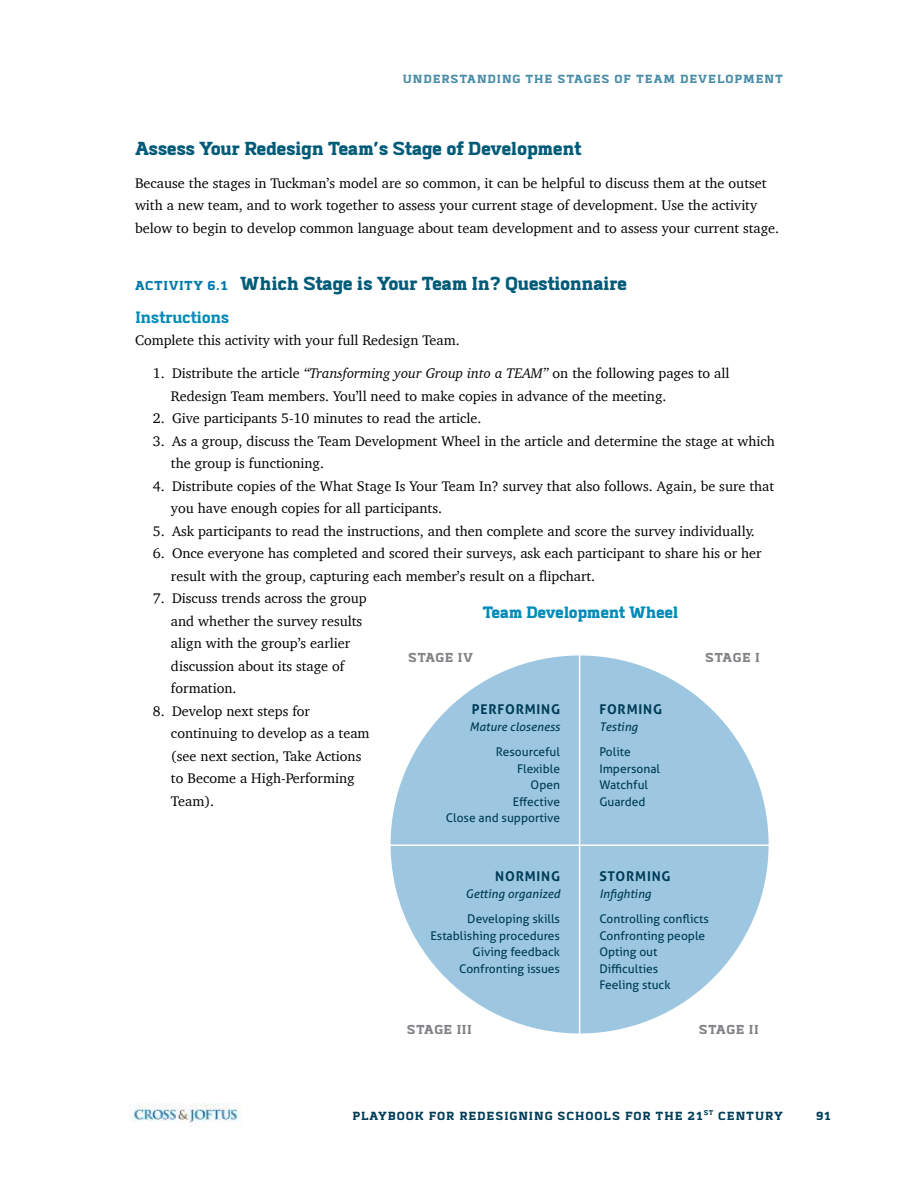
<style>
.page{position:relative;width:918px;height:1188px;background:#fff}
.page>*{position:absolute;margin:0;border:0;box-sizing:border-box;transform-origin:0 0}
.t1{font:900 24px "Abula Organic";letter-spacing:-.02em;color:#005b78}
.t2{font:900 21px "Abula Organic";letter-spacing:-.02em;color:#008bb9}
.t3{font:700 21px "Abula Organic";letter-spacing:-.02em;color:#008bb9}
.t4{font:900 16.5px "Abula Organic";letter-spacing:.03em;color:#808285}
.t5{font:900 15px "Abula Organic";letter-spacing:.06em;color:#003d58}
.t6{font:900 15px "Abula Organic";letter-spacing:.06em;color:#488ca7}
.t7{font:14.25px/22.5px "Charter";color:#000}
.t8{font:700 13.5px "Aller";letter-spacing:.06em;color:#003d58}
.t9{font:12px/16.5px "Aller";color:#003d58;text-align:right}
.t10{font:italic 12px "Aller";color:#003d58}
.s1{font-size:16.5px;color:#0078aa}
.s2{font-style:italic}
</style>
<div class="page">
<img style="left:130px;top:1104px;width:112px;height:19px">
<div style="left:391px;top:655px;width:378px;height:378px;background:#9dc7e0;border-radius:50%"></div>
<hr style="left:579px;top:645px;width:1px;height:406px;background:#fff">
<hr style="left:376px;top:845px;width:407px;height:1px;background:#fff">
<p class="t6" style="left:403px;top:71px;width:20px">Understanding</p>
<p class="t6" style="left:526px;top:71px;width:10px">the</p>
<p class="t6" style="left:557px;top:71px;width:19px">Stages</p>
<p class="t6" style="left:615px;top:71px;width:42px">of Team</p>
<p class="t6" style="left:680px;top:71px;width:39px">Development</p>
<h1 class="t1" style="left:135px;top:135px;width:448px">Assess Your Redesign Team’s Stage of Development</h1>
<p class="t7" style="left:135px;top:171px;width:646px">Because the stages in Tuckman’s model are so common, it can be helpful to discuss them at the outset with a new team, and to work together to assess your current stage of development. Use the activity below to begin to develop common language about team development and to assess your current stage.</p>
<h1 class="t1" style="left:135px;top:270px;width:494px"><span class="s1">ACTIVITY 6.1</span> Which Stage is Your Team In? Questionnaire</h1>
<h2 class="t3" style="left:135px;top:305px;width:96px">Instructions</h2>
<p class="t7" style="left:135px;top:329px;width:326px">Complete this activity with your full Redesign Team.</p>
<p class="t7" style="left:171px;top:362px;width:560px;text-indent:-18px">1. Distribute the article <span class="s2">“Transforming your Group into a TEAM”</span> on the following pages to all<br>Redesign Team members. You’ll need to make copies in advance of the meeting.</p>
<p class="t7" style="left:153px;top:407px;width:330px">2. Give participants 5-10 minutes to read the article.</p>
<p class="t7" style="left:171px;top:429px;width:605px;text-indent:-18px">3. As a group, discuss the Team Development Wheel in the article and determine the stage at which the group is functioning.</p>
<p class="t7" style="left:171px;top:474px;width:605px;text-indent:-18px">4. Distribute copies of the What Stage Is Your Team In? survey that also follows. Again, be sure that you have enough copies for all participants.</p>
<p class="t7" style="left:153px;top:519px;width:603px">5. Ask participants to read the instructions, and then complete and score the survey individually.</p>
<p class="t7" style="left:171px;top:542px;width:592px;text-indent:-18px">6. Once everyone has completed and scored their surveys, ask each participant to share his or her result with the group, capturing each member’s result on a flipchart.</p>
<p class="t7" style="left:171px;top:587px;width:197px;text-indent:-18px">7. Discuss trends across the group and whether the survey results align with the group’s earlier discussion about its stage of formation.</p>
<p class="t7" style="left:171px;top:699px;width:200px;text-indent:-18px">8. Develop next steps for continuing to develop as a team (see next section, Take Actions to Become a High-Performing<br>Team).</p>
<p class="t8" style="left:472px;top:701px;width:90px">PERFORMING</p>
<h2 class="t2" style="left:482px;top:601px;width:198px">Team Development Wheel</h2>
<p class="t4" style="left:408px;top:649px;width:66px">STAGE IV</p>
<p class="t4" style="left:705px;top:649px;width:56px">STAGE I</p>
<p class="t8" style="left:599px;top:701px;width:64px">FORMING</p>
<p class="t10" style="left:599px;top:719px;width:40px">Testing</p>
<p class="t9" style="left:599px;top:744px;width:62px;text-align:left">Polite<br>Impersonal<br>Watchful<br>Guarded</p>
<p class="t10" style="left:470px;top:719px;width:92px">Mature closeness</p>
<p class="t9" style="left:446px;top:744px;width:116px">Resourceful<br>Flexible<br>Open<br>Effective<br>Close and supportive</p>
<p class="t8" style="left:495px;top:868px;width:66px">NORMING</p>
<p class="t10" style="left:466px;top:886px;width:96px">Getting organized</p>
<p class="t9" style="left:430px;top:911px;width:131px">Developing skills<br>Establishing procedures<br>Giving feedback<br>Confronting issues</p>
<p class="t4" style="left:407px;top:1020px;width:67px">STAGE III</p>
<p class="t8" style="left:599px;top:868px;width:73px">STORMING</p>
<p class="t10" style="left:599px;top:886px;width:53px">Infighting</p>
<p class="t9" style="left:599px;top:911px;width:111px;text-align:left">Controlling conflicts<br>Confronting people<br>Opting out<br>Difficulties<br>Feeling stuck</p>
<p class="t4" style="left:699px;top:1020px;width:61px">STAGE II</p>
<p class="t5" style="left:352px;top:1107px;width:432px">PLAYBOOK FOR REDESIGNING SCHOOLS FOR THE 21<sup>ST</sup> CENTURY</p>
<p class="t5" style="left:816px;top:1107px;width:16px">91</p>
</div>
